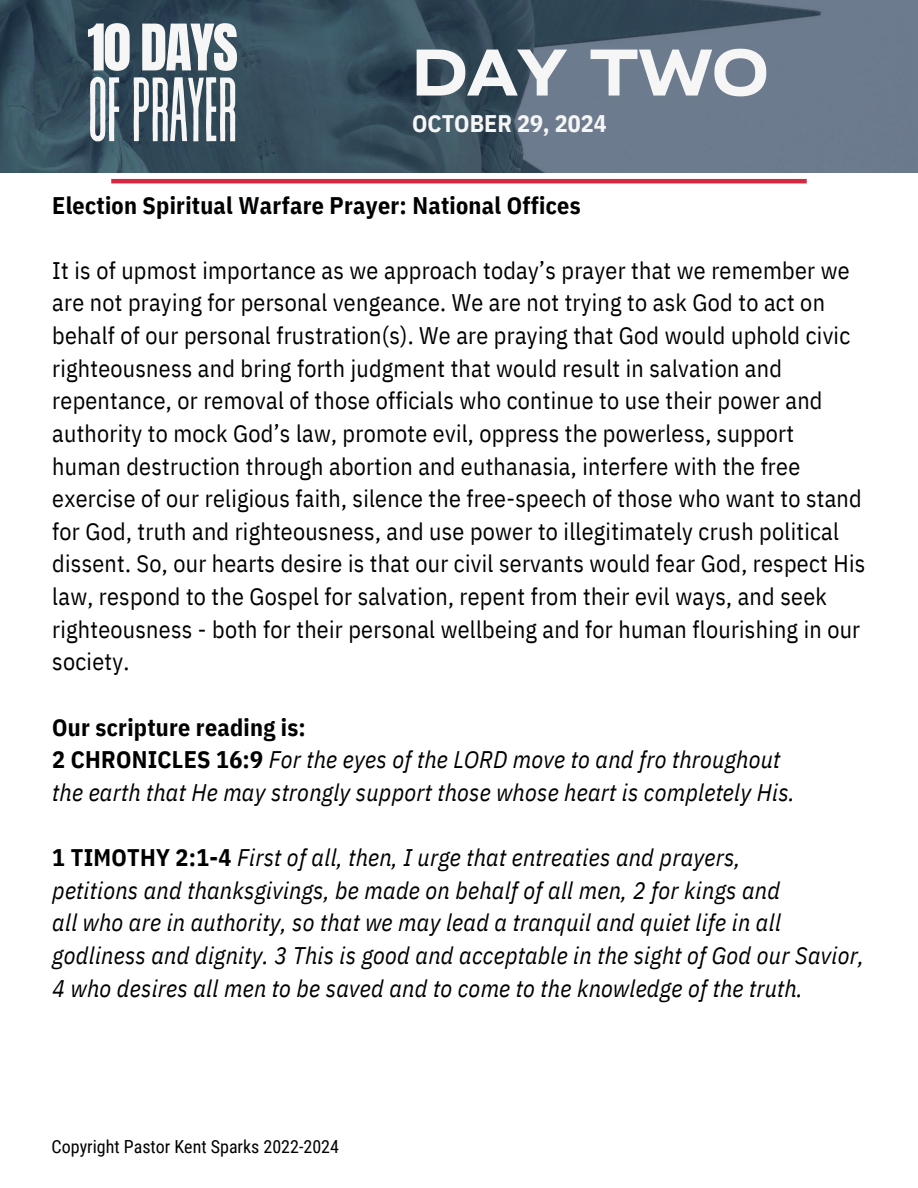
<style>
.page{position:relative;width:918px;height:1188px;background:#fff}
.page>*{position:absolute;margin:0;border:0;box-sizing:border-box;transform-origin:0 0}
.t1{font:91.05px "Revive 80 Tall";letter-spacing:-.03em;color:#f6f6f6}
.t2{font:600 expanded 63px "Cy Grotesk";color:#f6f6f6}
.t3{font:54.6px "Anton";letter-spacing:-.03em;color:#f6f6f6}
.t4{font:24px/32.7px "IBM Plex Sans Cond";letter-spacing:.01em;color:#000}
.t5{font:italic 24px/32.7px "IBM Plex Sans Cond";letter-spacing:.01em;color:#000}
.t6{font:700 24px "IBM Plex Sans Cond";letter-spacing:.01em;color:#000}
.t7{font:700 24px "IBM Plex Sans Cond";color:#f6f6f6}
.t8{font:18px "Roboto Condensed";color:#000}
.s1{font-weight:700;font-style:normal}
</style>
<div class="page">
<svg style="left:0;top:0;width:918px;height:172px;background:#485c6d"></svg>
<hr style="left:111px;top:179px;width:696px;height:4px;background:#d42842">
<h5 class="t3" style="left:87px;top:8px;width:152px">10 DAYS</h5>
<h6 class="t1" style="left:87px;top:63px;width:153px">OFPRAYER</h6>
<h6 class="t2" style="left:412px;top:33px;width:358px">DAY TWO</h6>
<h6 class="t7" style="left:412px;top:108px;width:196px">OCTOBER 29, 2024</h6>
<p class="t6" style="left:52px;top:189px;width:530px">Election Spiritual Warfare Prayer: National Offices</p>
<h3 class="t4" style="left:52px;top:253px;width:815px">It is of upmost importance as we approach today’s prayer that we remember we are not praying for personal vengeance. We are not trying to ask God to act on behalf of our personal frustration(s). We are praying that God would uphold civic righteousness and bring forth judgment that would result in salvation and repentance, or removal of those officials who continue to use their power and authority to mock God’s law, promote evil, oppress the powerless, support human destruction through abortion and euthanasia, interfere with the free exercise of our religious faith, silence the free-speech of those who want to stand for God, truth and righteousness, and use power to illegitimately crush political dissent. So, our hearts desire is that our civil servants would fear God, respect His law, respond to the Gospel for salvation, repent from their evil ways, and seek righteousness - both for their personal wellbeing and for human flourishing in our society.</h3>
<h1 class="t5" style="left:52px;top:710px;width:744px"><span class="s1">Our scripture reading is:<br>2 CHRONICLES 16:9</span> For the eyes of the LORD move to and fro throughout the earth that He may strongly support those whose heart is completely His.</h1>
<h2 class="t5" style="left:52px;top:841px;width:813px"><span class="s1">1 TIMOTHY 2:1-4</span> First of all, then, I urge that entreaties and prayers,<br>petitions and thanksgivings, be made on behalf of all men, 2 for kings and<br>all who are in authority, so that we may lead a tranquil and quiet life in all godliness and dignity. 3 This is good and acceptable in the sight of God our Savior, 4 who desires all men to be saved and to come to the knowledge of the truth.</h2>
<p class="t8" style="left:52px;top:1136px;width:289px">Copyright Pastor Kent Sparks 2022-2024</p>
</div>
